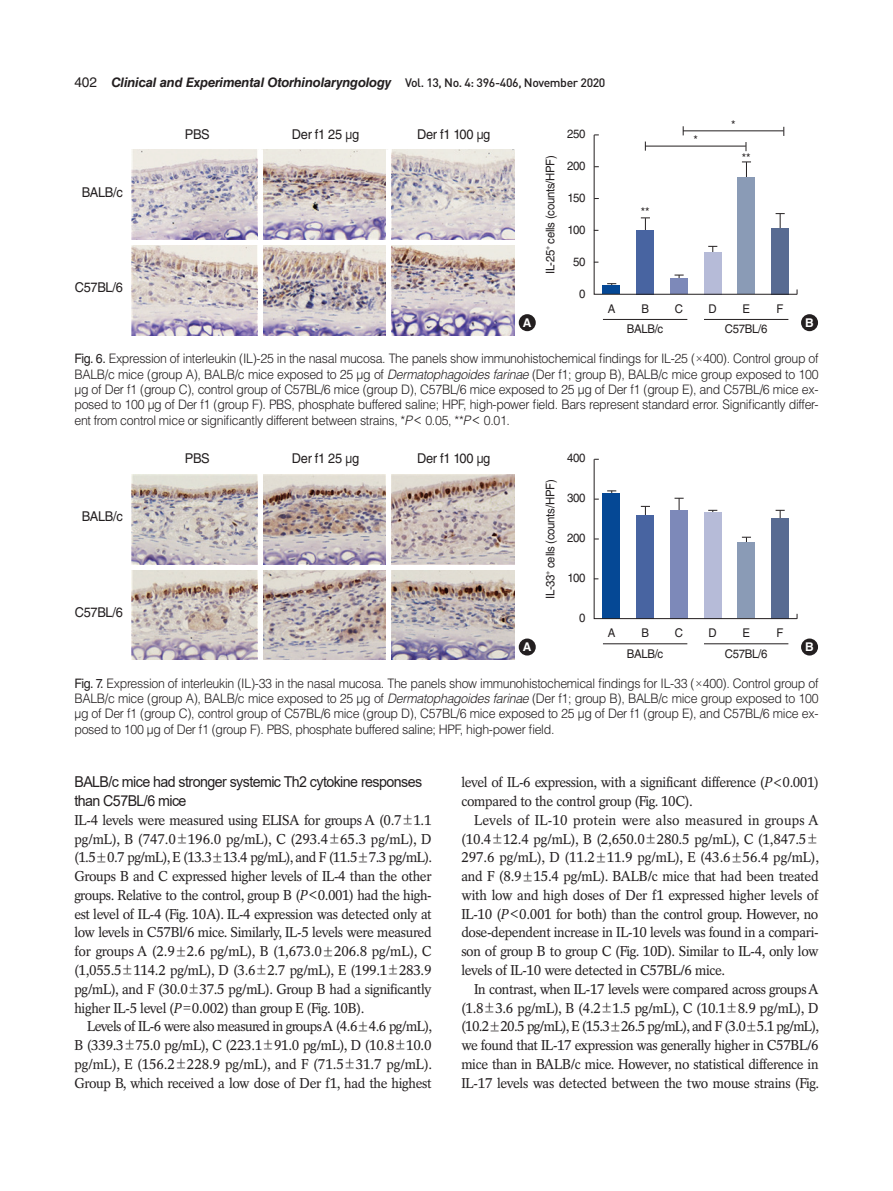
<style>
.page{position:relative;width:893px;height:1191px;background:#fff}
.page>*{position:absolute;margin:0;border:0;box-sizing:border-box;transform-origin:0 0}
.본문_중제목{font:15px/18.8px "Arial";letter-spacing:-.04em;color:#231f20;scale:.95 1}
.본문{font:14.25px/18.8px "Rotation LT Std";letter-spacing:-.025em;color:#231f20;text-align:justify;scale:.95 1}
.본문_0{font:14.25px/18.8px "Rotation LT Std";letter-spacing:-.025em;color:#231f20;text-align:justify;scale:.95 1}
.그림_지문9pt{font:13.5px "Helvetica LT Std";letter-spacing:-.025em;color:#231f20;scale:.95 1}
.표_그림_설명{font:300 13.05px/15.3px "Helvetica LT Std";letter-spacing:-.025em;color:#231f20;text-align:justify;scale:.95 1}
.t1{font:italic 700 13.05px "Helvetica LT Std";letter-spacing:-.015em;color:#231f20}
.그림_지문8pt{font:12px "Helvetica LT Std";letter-spacing:-.025em;color:#231f20;scale:.95 1}
.t2{font:700 12px "Helvetica LT Std";color:#fff}
.s1{font-weight:400;font-style:normal;font-size:13.8px}
.s2{font-family:"DIN Pro";font-weight:500;font-style:normal;font-size:12.15px}
.s3{font-family:"DIN Pro";font-size:14.4px}
.s4{font-weight:400}
.s5{font-family:"Times New Roman";font-weight:400}
.s6{font-style:italic}
.s7{font-family:"Dotum";font-weight:400}
.s8{font-family:"Dotum"}
</style>
<div class="page">
<svg style="left:594px;top:126px;width:204px;height:169px"></svg>
<hr style="left:603px;top:319px;width:84px;height:1px;background:#231f20">
<hr style="left:704px;top:319px;width:84px;height:1px;background:#231f20">
<div style="left:801px;top:314px;width:17px;height:17px;background:#231f20;border-radius:50%"></div>
<div style="left:519px;top:314px;width:17px;height:17px;background:#231f20;border-radius:50%"></div>
<img style="left:131px;top:150px;width:383px;height:185px">
<div style="left:131px;top:240px;width:383px;height:5px;background:#fff"></div>
<hr style="left:387px;top:150px;width:4px;height:185px;background:#fff">
<hr style="left:258px;top:150px;width:4px;height:185px;background:#fff">
<div style="left:519px;top:638px;width:17px;height:17px;background:#231f20;border-radius:50%"></div>
<img style="left:131px;top:474px;width:383px;height:186px">
<hr style="left:131px;top:565px;width:383px;height:4px;background:#fff">
<hr style="left:386px;top:474px;width:4px;height:186px;background:#fff">
<hr style="left:258px;top:474px;width:4px;height:186px;background:#fff">
<svg style="left:594px;top:459px;width:204px;height:160px"></svg>
<hr style="left:603px;top:643px;width:84px;height:1px;background:#231f20">
<hr style="left:704px;top:643px;width:84px;height:1px;background:#231f20">
<div style="left:801px;top:638px;width:17px;height:17px;background:#231f20;border-radius:50%"></div>
<p class="t1" style="left:74px;top:74px;width:533px"><span class="s1">402</span> Clinical and Experimental Otorhinolaryngology <span class="s2">Vol. 13, No. 4: 396-406, November 2020</span></p>
<p class="그림_지문9pt" style="left:82px;top:184px;width:45px">BALB/c</p>
<p class="그림_지문9pt" style="left:75px;top:280px;width:52px">C57BL/6</p>
<p class="그림_지문9pt" style="left:185px;top:126px;width:28px">PBS</p>
<p class="그림_지문9pt" style="left:292px;top:126px;width:72px">Der f1 25 <span class="s3">μ</span>g</p>
<p class="그림_지문9pt" style="left:417px;top:126px;width:79px">Der f1 100 <span class="s3">μ</span>g</p>
<p class="그림_지문8pt" style="left:543px;top:274px;width:127px;rotate:-90deg">IL-25<sup>+</sup> cells (counts/HPF)</p>
<p class="그림_지문8pt" style="left:567px;top:127px;width:21px">250</p>
<p class="그림_지문8pt" style="left:567px;top:159px;width:21px">200</p>
<p class="그림_지문8pt" style="left:567px;top:191px;width:20px">150</p>
<p class="그림_지문8pt" style="left:568px;top:223px;width:20px">100</p>
<p class="그림_지문8pt" style="left:573px;top:255px;width:15px">50</p>
<p class="그림_지문8pt" style="left:579px;top:287px;width:8px">0</p>
<p class="그림_지문8pt" style="left:641px;top:205px;width:11px">**</p>
<p class="그림_지문8pt" style="left:693px;top:133px;width:6px">*</p>
<p class="그림_지문8pt" style="left:731px;top:118px;width:6px">*</p>
<p class="그림_지문8pt" style="left:742px;top:151px;width:11px">**</p>
<p class="그림_지문8pt" style="left:608px;top:302px;width:10px">A</p>
<p class="그림_지문8pt" style="left:641px;top:302px;width:10px">B</p>
<p class="그림_지문8pt" style="left:675px;top:302px;width:10px">C</p>
<p class="그림_지문8pt" style="left:708px;top:302px;width:10px">D</p>
<p class="그림_지문8pt" style="left:742px;top:302px;width:10px">E</p>
<p class="그림_지문8pt" style="left:776px;top:302px;width:9px">F</p>
<p class="그림_지문8pt" style="left:627px;top:322px;width:40px">BALB/c</p>
<p class="그림_지문8pt" style="left:725px;top:322px;width:46px">C57BL/6</p>
<p class="t2" style="left:523px;top:315px;width:10px">A</p>
<p class="t2" style="left:805px;top:315px;width:10px">B</p>
<p class="표_그림_설명" style="left:74px;top:351px;width:785px"><span class="s4">Fig. 6.</span> Expression of interleukin (IL)-25 in the nasal mucosa. The panels show immunohistochemical findings for IL-25 (<span class="s5">×</span>400). Control group of BALB/c mice (group A), BALB/c mice exposed to 25 µg of <span class="s6">Dermatophagoides farinae</span> (Der f1; group B), BALB/c mice group exposed to 100 µg of Der f1 (group C), control group of C57BL/6 mice (group D), C57BL/6 mice exposed to 25 µg of Der f1 (group E), and C57BL/6 mice ex&shy;posed to 100 µg of Der f1 (group F). PBS, phosphate buffered saline; HPF, high-power field. Bars represent standard error. Significantly differ&shy;ent from control mice or significantly different between strains, *<span class="s6">P</span><span class="s7">&lt;</span> 0.05, **<span class="s6">P</span><span class="s7">&lt;</span> 0.01.</p>
<p class="그림_지문9pt" style="left:82px;top:508px;width:45px">BALB/c</p>
<p class="그림_지문9pt" style="left:75px;top:604px;width:52px">C57BL/6</p>
<p class="그림_지문9pt" style="left:185px;top:451px;width:28px">PBS</p>
<p class="그림_지문9pt" style="left:292px;top:451px;width:72px">Der f1 25 <span class="s3">μ</span>g</p>
<p class="그림_지문9pt" style="left:417px;top:451px;width:79px">Der f1 100 <span class="s3">μ</span>g</p>
<p class="t2" style="left:523px;top:639px;width:10px">A</p>
<p class="그림_지문8pt" style="left:543px;top:598px;width:127px;rotate:-90deg">IL-33<sup>+</sup> cells (counts/HPF)</p>
<p class="그림_지문8pt" style="left:567px;top:451px;width:21px">400</p>
<p class="그림_지문8pt" style="left:567px;top:491px;width:21px">300</p>
<p class="그림_지문8pt" style="left:567px;top:531px;width:21px">200</p>
<p class="그림_지문8pt" style="left:568px;top:571px;width:20px">100</p>
<p class="그림_지문8pt" style="left:579px;top:611px;width:8px">0</p>
<p class="그림_지문8pt" style="left:608px;top:626px;width:10px">A</p>
<p class="그림_지문8pt" style="left:641px;top:626px;width:10px">B</p>
<p class="그림_지문8pt" style="left:675px;top:626px;width:10px">C</p>
<p class="그림_지문8pt" style="left:708px;top:626px;width:10px">D</p>
<p class="그림_지문8pt" style="left:742px;top:626px;width:10px">E</p>
<p class="그림_지문8pt" style="left:776px;top:626px;width:9px">F</p>
<p class="그림_지문8pt" style="left:627px;top:646px;width:40px">BALB/c</p>
<p class="그림_지문8pt" style="left:725px;top:646px;width:46px">C57BL/6</p>
<p class="t2" style="left:805px;top:639px;width:10px">B</p>
<p class="표_그림_설명" style="left:74px;top:675px;width:785px"><span class="s4">Fig. 7.</span> Expression of interleukin (IL)-33 in the nasal mucosa. The panels show immunohistochemical findings for IL-33 (<span class="s5">×</span>400). Control group of BALB/c mice (group A), BALB/c mice exposed to 25 µg of <span class="s6">Dermatophagoides farinae</span> (Der f1; group B), BALB/c mice group exposed to 100 µg of Der f1 (group C), control group of C57BL/6 mice (group D), C57BL/6 mice exposed to 25 µg of Der f1 (group E), and C57BL/6 mice ex&shy;posed to 100 µg of Der f1 (group F). PBS, phosphate buffered saline; HPF, high-power field.</p>
<p class="본문_중제목" style="left:74px;top:772px;width:368px">BALB/c mice had stronger systemic Th2 cytokine responses than C57BL/6 mice</p>
<p class="본문_0" style="left:74px;top:810px;width:378px">IL-4 levels were measured using ELISA for groups A (0.7<span class="s8">±</span>1.1 pg/mL), B (747.0<span class="s8">±</span>196.0 pg/mL), C (293.4<span class="s8">±</span>65.3 pg/mL), D (1.5<span class="s8">±</span>0.7 pg/mL), E (13.3<span class="s8">±</span>13.4 pg/mL), and F (11.5<span class="s8">±</span>7.3 pg/mL).<br>Groups B and C expressed higher levels of IL-4 than the other groups. Relative to the control, group B (<span class="s6">P</span><span class="s8">&lt;</span>0.001) had the high&shy;est level of IL-4 (Fig. 10A). IL-4 expression was detected only at low levels in C57Bl/6 mice. Similarly, IL-5 levels were measured for groups A (2.9<span class="s8">±</span>2.6 pg/mL), B (1,673.0<span class="s8">±</span>206.8 pg/mL), C (1,055.5<span class="s8">±</span>114.2 pg/mL), D (3.6<span class="s8">±</span>2.7 pg/mL), E (199.1<span class="s8">±</span>283.9 pg/mL), and F (30.0<span class="s8">±</span>37.5 pg/mL). Group B had a significantly higher IL-5 level (<span class="s6">P</span><span class="s8">=</span>0.002) than group E (Fig. 10B).</p>
<p class="본문" style="left:74px;top:1017px;width:378px;text-indent:13px">Levels of IL-6 were also measured in groups A (4.6<span class="s8">±</span>4.6 pg/mL), B (339.3<span class="s8">±</span>75.0 pg/mL), C (223.1<span class="s8">±</span>91.0 pg/mL), D (10.8<span class="s8">±</span>10.0 pg/mL), E (156.2<span class="s8">±</span>228.9 pg/mL), and F (71.5<span class="s8">±</span>31.7 pg/mL).<br>Group B, which received a low dose of Der f1, had the highest</p>
<p class="본문" style="left:461px;top:773px;width:377px">level of IL-6 expression, with a significant difference (<span class="s6">P</span><span class="s8">&lt;</span>0.001) compared to the control group (Fig. 10C).</p>
<p class="본문" style="left:461px;top:810px;width:378px;text-indent:13px">Levels of IL-10 protein were also measured in groups A (10.4<span class="s8">±</span>12.4 pg/mL), B (2,650.0<span class="s8">±</span>280.5 pg/mL), C (1,847.5<span class="s8">± </span>297.6 pg/mL), D (11.2<span class="s8">±</span>11.9 pg/mL), E (43.6<span class="s8">±</span>56.4 pg/mL), and F (8.9<span class="s8">±</span>15.4 pg/mL). BALB/c mice that had been treated with low and high doses of Der f1 expressed higher levels of IL-10 (<span class="s6">P</span><span class="s8">&lt;</span>0.001 for both) than the control group. However, no dose-dependent increase in IL-10 levels was found in a compari&shy;son of group B to group C (Fig. 10D). Similar to IL-4, only low levels of IL-10 were detected in C57BL/6 mice.</p>
<p class="본문" style="left:461px;top:979px;width:378px;text-indent:13px">In contrast, when IL-17 levels were compared across groups A (1.8<span class="s8">±</span>3.6 pg/mL), B (4.2<span class="s8">±</span>1.5 pg/mL), C (10.1<span class="s8">±</span>8.9 pg/mL), D (10.2<span class="s8">±</span>20.5 pg/mL), E (15.3<span class="s8">±</span>26.5 pg/mL), and F (3.0<span class="s8">±</span>5.1 pg/mL), we found that IL-17 expression was generally higher in C57BL/6 mice than in BALB/c mice. However, no statistical difference in IL-17 levels was detected between the two mouse strains (Fig.</p>
</div>
